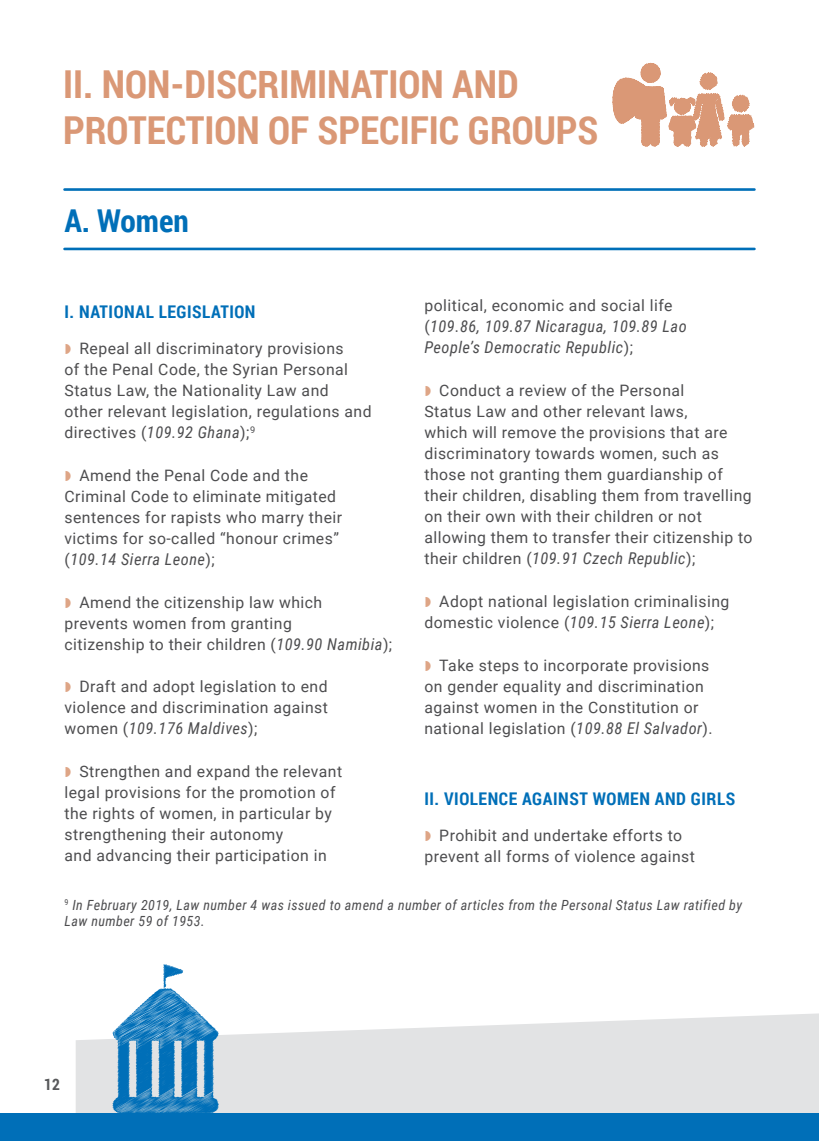
<style>
.page{position:relative;width:819px;height:1141px;background:#fff}
.page>*{position:absolute;margin:0;border:0;box-sizing:border-box;transform-origin:0 0}
.t1{font:700 38.5px/46.2px "Roboto Condensed";color:#da9876}
.t2{font:700 31.5px "Roboto Condensed";color:#006fb8}
.t3{font:700 17.5px "Roboto Condensed";letter-spacing:.03em;color:#006fb8}
.t4{font:italic 16.28px/21px "Roboto Condensed";letter-spacing:.03em;color:#4d4d4f}
.t5{font:15.75px/21px "Roboto";letter-spacing:.03em;color:#4d4d4f}
.t6{font:700 15.75px "Roboto Condensed";color:#58595b}
.t7{font:italic 14px/15.8px "Roboto Condensed";letter-spacing:.03em;color:#4d4d4f}
.s1{font-family:"Roboto";font-style:normal;font-size:15.75px}
.s2{font-family:"Roboto Condensed";font-style:italic;font-size:16.28px}
</style>
<div class="page">
<svg style="left:76px;top:1013px;width:743px;height:100px;fill:#e2e3e4"></svg>
<svg style="left:112px;top:964px;width:107px;height:149px"></svg>
<div style="left:0;top:1113px;width:819px;height:28px;background:#006fb8"></div>
<svg style="left:612px;top:63px;width:143px;height:84px"></svg>
<hr style="left:64px;top:188px;width:690px;height:3px;background:#006fb8">
<hr style="left:64px;top:248px;width:690px;height:2px;background:#006fb8">
<h1 class="t1" style="left:63px;top:60px;width:537px">II. NON-DISCRIMINATION AND<br>PROTECTION OF SPECIFIC GROUPS</h1>
<h2 class="t2" style="left:64px;top:198px;width:126px">A. Women</h2>
<p class="t5" style="left:424px;top:295px;width:249px">political, economic and social life</p>
<p class="t4" style="left:424px;top:316px;width:264px"><span class="s1">(</span>109.86, 109.87 Nicaragua, 109.89 Lao<br>People’s Democratic Republic<span class="s1">);</span></p>
<p class="t5" style="left:424px;top:380px;width:330px;text-indent:15px">Conduct a review of the Personal<br>Status Law and other relevant laws,<br>which will remove the provisions that are discriminatory towards women, such as those not granting them guardianship of their children, disabling them from travelling on their own with their children or not allowing them to transfer their citizenship to</p>
<p class="t4" style="left:424px;top:547px;width:272px"><span class="s1">their children (</span>109.91 Czech Republic<span class="s1">);</span></p>
<p class="t5" style="left:424px;top:590px;width:306px;text-indent:15px">Adopt national legislation criminalising domestic violence (<span class="s2">109.15 Sierra Leone</span>);</p>
<p class="t5" style="left:424px;top:654px;width:290px;text-indent:15px">Take steps to incorporate provisions on gender equality and discrimination against women in the Constitution or national legislation (<span class="s2">109.88 El Salvador</span>).</p>
<p class="t3" style="left:64px;top:299px;width:192px">I. NATIONAL LEGISLATION</p>
<p class="t5" style="left:64px;top:337px;width:308px;text-indent:15px">Repeal all discriminatory provisions<br>of the Penal Code, the Syrian Personal Status Law, the Nationality Law and<br>other relevant legislation, regulations and directives (<span class="s2">109.92 Ghana</span>);<sup>9</sup></p>
<p class="t5" style="left:64px;top:464px;width:279px;text-indent:15px">Amend the Penal Code and the Criminal Code to eliminate mitigated sentences for rapists who marry their victims for so-called “honour crimes”</p>
<p class="t4" style="left:64px;top:548px;width:152px"><span class="s1">(</span>109.14 Sierra Leone<span class="s1">);</span></p>
<p class="t5" style="left:64px;top:591px;width:329px;text-indent:15px">Amend the citizenship law which<br>prevents women from granting<br>citizenship to their children (<span class="s2">109.90 Namibia</span>);</p>
<p class="t5" style="left:64px;top:676px;width:265px;text-align:right">Draft and adopt legislation to end violence and discrimination against</p>
<p class="t4" style="left:64px;top:717px;width:194px"><span class="s1">women (</span>109.176 Maldives<span class="s1">);</span></p>
<p class="t5" style="left:64px;top:760px;width:279px;text-indent:15px">Strengthen and expand the relevant legal provisions for the promotion of the rights of women, in particular by strengthening their autonomy<br>and advancing their participation in</p>
<p class="t3" style="left:424px;top:786px;width:312px">II. VIOLENCE AGAINST WOMEN AND GIRLS</p>
<p class="t5" style="left:424px;top:824px;width:272px;text-align:center">Prohibit and undertake efforts to prevent all forms of violence against</p>
<p class="t7" style="left:64px;top:897px;width:679px"><sup>9</sup> In February 2019, Law number 4 was issued to amend a number of articles from the Personal Status Law ratified by<br>Law number 59 of 1953.</p>
<p class="t6" style="left:44px;top:1073px;width:17px">12</p>
</div>
